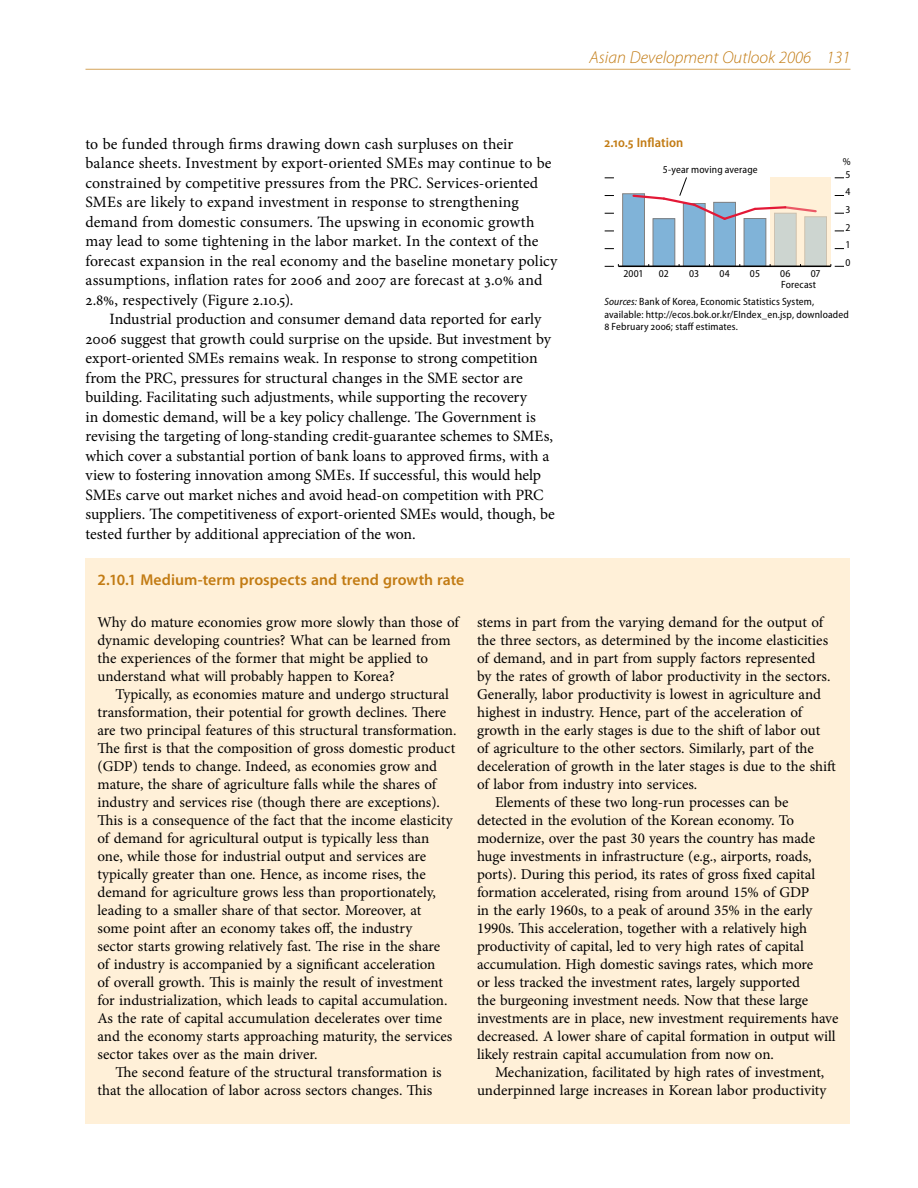
<style>
.page{position:relative;width:918px;height:1188px;background:#fff}
.page>*{position:absolute;margin:0;border:0;box-sizing:border-box;transform-origin:0 0}
.t1{font:italic 300 17.25px "Myriad Pro";color:#c27b13}
.t2{font:15.75px/19.5px "Minion Pro";color:#000}
.t3{font:600 15.75px "Myriad Pro";color:#c27b13}
.t4{font:15px/18px "Minion Pro";letter-spacing:-.005em;color:#000}
.t5{font:600 semi-condensed 13.5px "Myriad Pro";letter-spacing:.005em;color:#c27b13}
.t6{font:semi-condensed 10.5px/12.5px "Myriad Pro";letter-spacing:.015em;color:#000}
.t7{font:semi-condensed 10.5px "Myriad Pro";color:#010101}
.s1{font-style:italic}
</style>
<div class="page">
<hr style="left:86px;top:69px;width:764px;height:1px;background:#d4a35a">
<div style="left:86px;top:601px;width:764px;height:523px;background:#fff0d8"></div>
<div style="left:86px;top:558px;width:764px;height:43px;background:#fff0d8"></div>
<div style="left:770px;top:177px;width:61px;height:89px;background:#fff0d8"></div>
<div style="left:623px;top:194px;width:21px;height:72px;background:#80b3d8"></div>
<div style="left:653px;top:219px;width:22px;height:47px;background:#80b3d8"></div>
<div style="left:683px;top:203px;width:22px;height:63px;background:#80b3d8"></div>
<div style="left:714px;top:202px;width:22px;height:64px;background:#80b3d8"></div>
<div style="left:744px;top:218px;width:22px;height:48px;background:#80b3d8"></div>
<div style="left:774px;top:213px;width:22px;height:53px;background:#cdd5d0"></div>
<div style="left:805px;top:217px;width:22px;height:49px;background:#cdd5d0"></div>
<hr style="left:618px;top:266px;width:213px;height:1px;background:#000">
<svg style="left:830px;top:264px;width:14px;height:3px"></svg>
<svg style="left:631px;top:177px;width:186px;height:45px"></svg>
<svg style="left:605px;top:264px;width:14px;height:3px"></svg>
<p class="t2" style="left:86px;top:134px;width:473px">to be funded through firms drawing down cash surpluses on their balance sheets. Investment by export-oriented SMEs may continue to be constrained by competitive pressures from the PRC. Services-oriented SMEs are likely to expand investment in response to strengthening demand from domestic consumers. The upswing in economic growth may lead to some tightening in the labor market. In the context of the forecast expansion in the real economy and the baseline monetary policy assumptions, inflation rates for 2006 and 2007 are forecast at 3.0% and 2.8%, respectively (Figure 2.10.5).</p>
<p class="t2" style="left:86px;top:309px;width:471px;text-indent:24px">Industrial production and consumer demand data reported for early 2006 suggest that growth could surprise on the upside. But investment by export-oriented SMEs remains weak. In response to strong competition from the PRC, pressures for structural changes in the SME sector are building. Facilitating such adjustments, while supporting the recovery<br>in domestic demand, will be a key policy challenge. The Government is revising the targeting of long-standing credit-guarantee schemes to SMEs, which cover a substantial portion of bank loans to approved firms, with a view to fostering innovation among SMEs. If successful, this would help SMEs carve out market niches and avoid head-on competition with PRC suppliers. The competitiveness of export-oriented SMEs would, though, be tested further by additional appreciation of the won.</p>
<p class="t3" style="left:98px;top:570px;width:368px">2.10.1 Medium-term prospects and trend growth rate</p>
<p class="t1" style="left:589px;top:47px;width:263px">Asian Development Outlook 2006 131</p>
<p class="t5" style="left:604px;top:135px;width:80px">2.10.5 Inflation</p>
<p class="t6" style="left:663px;top:164px;width:96px">5-year moving average</p>
<p class="t6" style="left:624px;top:268px;width:22px">2001</p>
<p class="t6" style="left:659px;top:268px;width:11px">02</p>
<p class="t6" style="left:689px;top:268px;width:11px">03</p>
<p class="t6" style="left:719px;top:268px;width:12px">04</p>
<p class="t6" style="left:750px;top:268px;width:12px">05</p>
<p class="t6" style="left:780px;top:268px;width:12px">06</p>
<p class="t6" style="left:781px;top:268px;width:41px;line-height:10.9px;text-indent:30px">07<br>Forecast</p>
<p class="t7" style="left:843px;top:156px;width:9px">%</p>
<p class="t6" style="left:845px;top:168px;width:6px">5</p>
<p class="t6" style="left:845px;top:186px;width:6px">4</p>
<p class="t6" style="left:845px;top:204px;width:6px">3</p>
<p class="t6" style="left:845px;top:221px;width:6px">2</p>
<p class="t6" style="left:845px;top:239px;width:6px">1</p>
<p class="t6" style="left:845px;top:257px;width:6px">0</p>
<p class="t6" style="left:604px;top:296px;width:246px"><span class="s1">Sources:</span> Bank of Korea, Economic Statistics System, available: http://ecos.bok.or.kr/EIndex_en.jsp, downloaded<br>8 February 2006; staff estimates.</p>
<p class="t4" style="left:98px;top:613px;width:363px">Why do mature economies grow more slowly than those of dynamic developing countries? What can be learned from the experiences of the former that might be applied to understand what will probably happen to Korea?</p>
<p class="t4" style="left:98px;top:685px;width:361px;text-indent:18px">Typically, as economies mature and undergo structural transformation, their potential for growth declines. There are two principal features of this structural transformation.<br>The first is that the composition of gross domestic product (GDP) tends to change. Indeed, as economies grow and mature, the share of agriculture falls while the shares of industry and services rise (though there are exceptions).<br>This is a consequence of the fact that the income elasticity of demand for agricultural output is typically less than one, while those for industrial output and services are typically greater than one. Hence, as income rises, the demand for agriculture grows less than proportionately, leading to a smaller share of that sector. Moreover, at some point after an economy takes off, the industry<br>sector starts growing relatively fast. The rise in the share<br>of industry is accompanied by a significant acceleration<br>of overall growth. This is mainly the result of investment for industrialization, which leads to capital accumulation.<br>As the rate of capital accumulation decelerates over time and the economy starts approaching maturity, the services sector takes over as the main driver.</p>
<p class="t4" style="left:98px;top:1063px;width:346px;text-indent:18px">The second feature of the structural transformation is that the allocation of labor across sectors changes. This</p>
<p class="t4" style="left:477px;top:613px;width:348px">stems in part from the varying demand for the output of</p>
<p class="t4" style="left:477px;top:631px;width:353px">the three sectors, as determined by the income elasticities</p>
<p class="t4" style="left:477px;top:649px;width:340px">of demand, and in part from supply factors represented</p>
<p class="t4" style="left:477px;top:667px;width:355px">by the rates of growth of labor productivity in the sectors.</p>
<p class="t4" style="left:477px;top:685px;width:346px">Generally, labor productivity is lowest in agriculture and</p>
<p class="t4" style="left:477px;top:703px;width:327px">highest in industry. Hence, part of the acceleration of</p>
<p class="t4" style="left:477px;top:721px;width:345px">growth in the early stages is due to the shift of labor out</p>
<p class="t4" style="left:477px;top:739px;width:338px">of agriculture to the other sectors. Similarly, part of the</p>
<p class="t4" style="left:477px;top:757px;width:360px">deceleration of growth in the later stages is due to the shift</p>
<p class="t4" style="left:477px;top:775px;width:222px">of labor from industry into services.</p>
<p class="t4" style="left:495px;top:793px;width:295px">Elements of these two long-run processes can be</p>
<p class="t4" style="left:477px;top:811px;width:319px">detected in the evolution of the Korean economy. To</p>
<p class="t4" style="left:477px;top:829px;width:340px">modernize, over the past 30 years the country has made</p>
<p class="t4" style="left:477px;top:847px;width:336px">huge investments in infrastructure (e.g., airports, roads,</p>
<p class="t4" style="left:477px;top:865px;width:340px">ports). During this period, its rates of gross fixed capital</p>
<p class="t4" style="left:477px;top:883px;width:334px">formation accelerated, rising from around 15% of GDP</p>
<p class="t4" style="left:477px;top:901px;width:337px">in the early 1960s, to a peak of around 35% in the early</p>
<p class="t4" style="left:477px;top:919px;width:332px">1990s. This acceleration, together with a relatively high</p>
<p class="t4" style="left:477px;top:937px;width:329px">productivity of capital, led to very high rates of capital</p>
<p class="t4" style="left:477px;top:955px;width:338px">accumulation. High domestic savings rates, which more</p>
<p class="t4" style="left:477px;top:973px;width:325px">or less tracked the investment rates, largely supported</p>
<p class="t4" style="left:477px;top:991px;width:333px">the burgeoning investment needs. Now that these large</p>
<p class="t4" style="left:477px;top:1009px;width:363px">investments are in place, new investment requirements have</p>
<p class="t4" style="left:477px;top:1027px;width:360px">decreased. A lower share of capital formation in output will</p>
<p class="t4" style="left:477px;top:1045px;width:298px">likely restrain capital accumulation from now on.</p>
<p class="t4" style="left:495px;top:1063px;width:331px">Mechanization, facilitated by high rates of investment,</p>
<p class="t4" style="left:477px;top:1081px;width:351px">underpinned large increases in Korean labor productivity</p>
</div>
